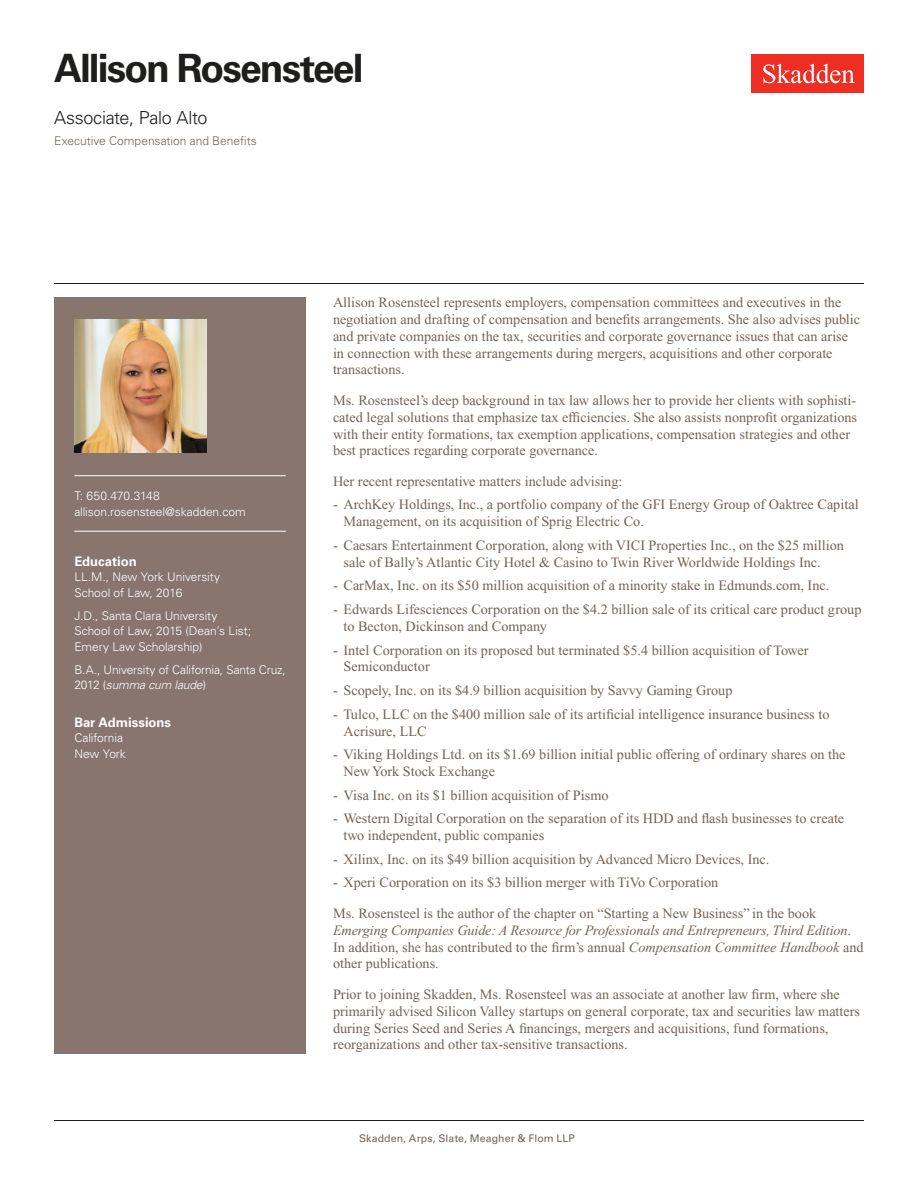
<style>
.page{position:relative;width:918px;height:1188px;background:#fff}
.page>*{position:absolute;margin:0;border:0;box-sizing:border-box;transform-origin:0 0}
.Name{font:700 39px "Univers LT Std";letter-spacing:-.05em;color:#1e1e1d}
.Title_and_Office{font:300 18px "Univers LT Std";letter-spacing:-.015em;color:#1e1e1d}
.Main_Body{font:14.25px/16.8px "Times New Roman PS Std";color:#726458}
.Main_Body_Bulleted{font:14.25px/16.8px "Times New Roman PS Std";color:#726458}
.Bar_Admission_Education{font:700 13.2px "Univers LT Std";letter-spacing:-.005em;color:#fff}
.Sidebar_text{font:300 12px/15.8px "Univers LT Std";letter-spacing:-.005em;color:#fff}
.Practice{font:300 12px "Univers LT Std";color:#726458}
.Email{font:300 12px "Univers LT Std";letter-spacing:-.005em;color:#fff}
.Sidebar_text_no_paragraph_spacing{font:300 12px "Univers LT Std";letter-spacing:-.005em;color:#fff}
.Phone_Number{font:300 12px "Univers LT Std";letter-spacing:-.01em;color:#fff}
.Folio{font:10.5px "Univers LT Std";letter-spacing:.01em;color:#726458}
.s1{font-style:italic}
.s2{font-weight:700;color:#fff}
</style>
<div class="page">
<div style="left:752px;top:54px;width:112px;height:39px;background:#ee2e22"></div>
<svg style="left:763px;top:64px;width:92px;height:19px"></svg>
<div style="left:54px;top:297px;width:252px;height:756px;background:#87756e"></div>
<hr style="left:74px;top:475px;width:212px;height:1px;background:#fff">
<hr style="left:74px;top:531px;width:212px;height:1px;background:#fff">
<img style="left:74px;top:320px;width:132px;height:132px">
<hr style="left:54px;top:1120px;width:810px;height:1px;background:#1e1e1d">
<hr style="left:54px;top:283px;width:810px;height:1px;background:#1e1e1d">
<h1 class="Name" style="left:54px;top:46px;width:311px">Allison Rosensteel</h1>
<h2 class="Title_and_Office" style="left:54px;top:107px;width:155px">Associate, Palo Alto</h2>
<h3 class="Practice" style="left:54px;top:134px;width:204px">Executive Compensation and Benefits</h3>
<p class="Phone_Number" style="left:74px;top:489px;width:87px">T: 650.470.3148</p>
<p class="Email" style="left:74px;top:504px;width:173px">allison.rosensteel@skadden.com</p>
<p class="Bar_Admission_Education" style="left:74px;top:553px;width:64px">Education</p>
<p class="Sidebar_text" style="left:74px;top:569px;width:147px">LL.M., New York University<br>School of Law, 2016</p>
<p class="Sidebar_text" style="left:74px;top:608px;width:178px">J.D., Santa Clara University<br>School of Law, 2015 (Dean’s List;<br>Emery Law Scholarship)</p>
<p class="Sidebar_text" style="left:74px;top:662px;width:213px">B.A., University of California, Santa Cruz,<br>2012 (<span class="s1">summa cum laude</span>)</p>
<p class="Bar_Admission_Education" style="left:74px;top:714px;width:98px">Bar Admissions</p>
<p class="Sidebar_text_no_paragraph_spacing" style="left:74px;top:731px;width:50px">California</p>
<p class="Sidebar_text_no_paragraph_spacing" style="left:74px;top:747px;width:53px">New York</p>
<p class="Main_Body" style="left:333px;top:294px;width:529px">Allison Rosensteel represents employers, compensation committees and executives in the negotiation and drafting of compensation and benefits arrangements. She also advises public and private companies on the tax, securities and corporate governance issues that can arise in connection with these arrangements during mergers, acquisitions and other corporate transactions.</p>
<p class="Main_Body" style="left:333px;top:392px;width:526px">Ms. Rosensteel’s deep background in tax law allows her to provide her clients with sophisti&shy;cated legal solutions that emphasize tax efficiencies. She also assists nonprofit organizations with their entity formations, tax exemption applications, compensation strategies and other best practices regarding corporate governance.</p>
<p class="Main_Body" style="left:333px;top:473px;width:291px">Her recent representative matters include advising:</p>
<p class="Main_Body_Bulleted" style="left:344px;top:496px;width:517px;text-indent:-10px">- ArchKey Holdings, Inc., a portfolio company of the GFI Energy Group of Oaktree Capital<br>Management, on its acquisition of Sprig Electric Co.</p>
<p class="Main_Body_Bulleted" style="left:344px;top:537px;width:502px;text-indent:-10px">- Caesars Entertainment Corporation, along with VICI Properties Inc., on the $25 million sale of Bally’s Atlantic City Hotel &amp; Casino to Twin River Worldwide Holdings Inc.</p>
<p class="Main_Body_Bulleted" style="left:333px;top:577px;width:498px">- CarMax, Inc. on its $50 million acquisition of a minority stake in Edmunds.com, Inc.</p>
<p class="Main_Body_Bulleted" style="left:344px;top:601px;width:520px;text-indent:-10px">- Edwards Lifesciences Corporation on the $4.2 billion sale of its critical care product group to Becton, Dickinson and Company</p>
<p class="Main_Body_Bulleted" style="left:344px;top:641px;width:466px;text-indent:-10px">- Intel Corporation on its proposed but terminated $5.4 billion acquisition of Tower<br>Semiconductor</p>
<p class="Main_Body_Bulleted" style="left:333px;top:682px;width:401px">- Scopely, Inc. on its $4.9 billion acquisition by Savvy Gaming Group</p>
<p class="Main_Body_Bulleted" style="left:344px;top:706px;width:487px;text-indent:-10px">- Tulco, LLC on the $400 million sale of its artificial intelligence insurance business to<br>Acrisure, LLC</p>
<p class="Main_Body_Bulleted" style="left:344px;top:746px;width:504px;text-indent:-10px">- Viking Holdings Ltd. on its $1.69 billion initial public offering of ordinary shares on the<br>New York Stock Exchange</p>
<p class="Main_Body_Bulleted" style="left:333px;top:787px;width:277px">- Visa Inc. on its $1 billion acquisition of Pismo</p>
<p class="Main_Body_Bulleted" style="left:344px;top:810px;width:502px;text-indent:-10px">- Western Digital Corporation on the separation of its HDD and flash businesses to create two independent, public companies</p>
<p class="Main_Body_Bulleted" style="left:333px;top:851px;width:438px">- Xilinx, Inc. on its $49 billion acquisition by Advanced Micro Devices, Inc.</p>
<p class="Main_Body_Bulleted" style="left:333px;top:874px;width:387px">- Xperi Corporation on its $3 billion merger with TiVo Corporation</p>
<p class="Main_Body" style="left:333px;top:905px;width:532px">Ms. Rosensteel is the author of the chapter on “Starting a New Business” in the book <span class="s1">Emerging Companies Guide: A Resource for Professionals and Entrepreneurs, Third Edition</span>.<br>In addition, she has contributed to the firm’s annual <span class="s1">Compensation Committee Handbook</span> and other publications.</p>
<p class="Main_Body" style="left:333px;top:986px;width:529px">Prior to joining Skadden, Ms. Rosensteel was an associate at another law firm, where she primarily advised Silicon Valley startups on general corporate, tax and securities law matters during Series Seed and Series A financings, mergers and acquisitions, fund formations, reorganizations and other tax-sensitive transactions.</p>
<p class="Folio" style="left:343px;top:1132px;width:233px"><span class="s2">1</span> Skadden, Arps, Slate, Meagher &amp; Flom LLP</p>
</div>
